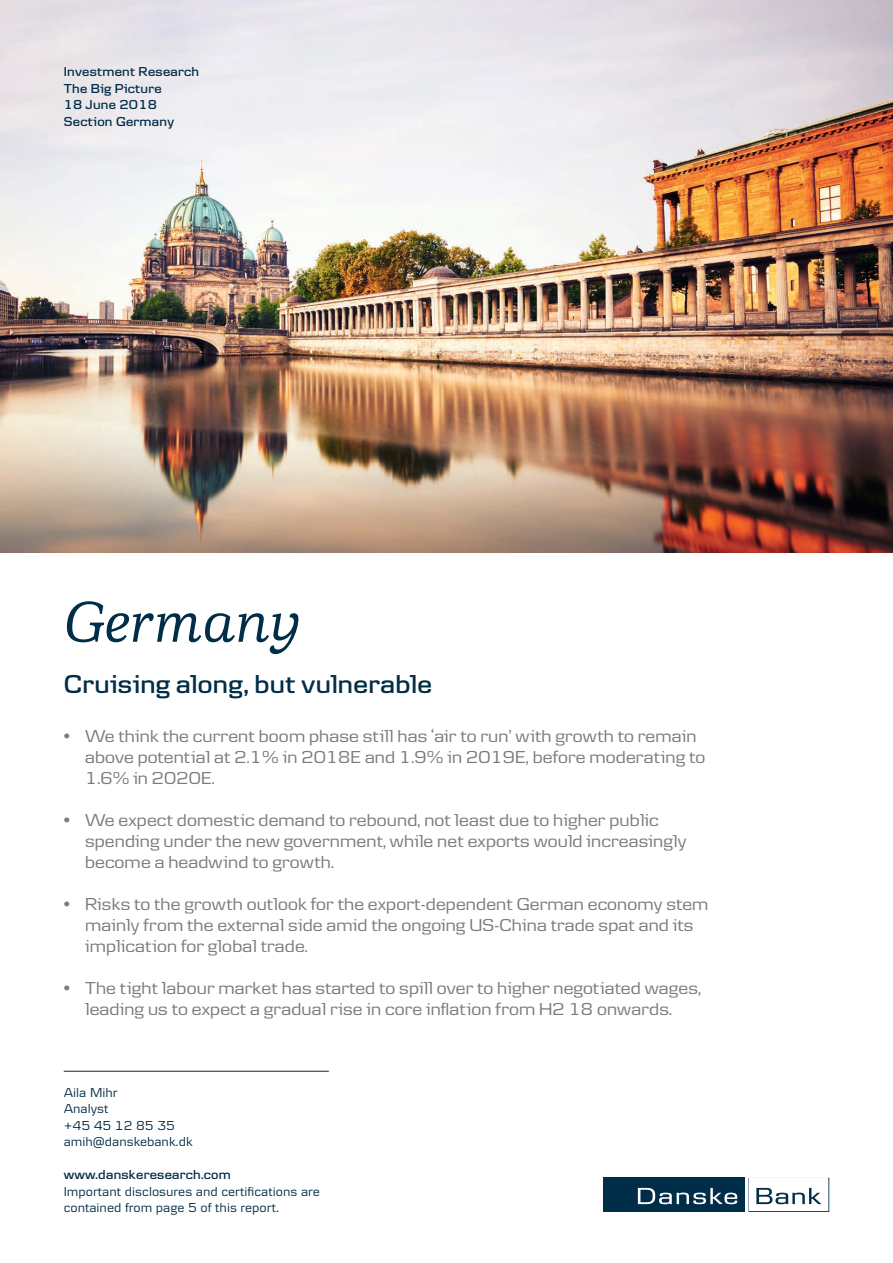
<style>
.page{position:relative;width:893px;height:1263px;background:#fff}
.page>*{position:absolute;margin:0;border:0;box-sizing:border-box;transform-origin:0 0}
.t1{font:italic 500 60px "Danske Human";color:#002d47}
.t2{font:600 27px "Danske Headline";letter-spacing:.015em;color:#002d47}
.t3{font:18px/21px "Danske Headline";letter-spacing:.01em;color:#7a7c79}
.t4{font:13.5px/16.5px "Danske Textv 2";color:#002d47}
.t5{font:600 13.5px/16.5px "Danske Headline";letter-spacing:.02em;color:#002d47}
</style>
<div class="page">
<img style="left:0;top:0;width:893px;height:552px">
<div style="left:604px;top:1178px;width:141px;height:34px;background:#002d47"></div>
<svg style="left:638px;top:1188px;width:99px;height:16px"></svg>
<svg style="left:749px;top:1178px;width:80px;height:34px"></svg>
<hr style="left:64px;top:1071px;width:265px;height:1px;background:#002d47">
<p class="t5" style="left:64px;top:63px;width:137px">Investment Research<br>The Big Picture<br>18 June 2018<br>Section Germany</p>
<h1 class="t1" style="left:64px;top:588px;width:238px">Germany</h1>
<h2 class="t2" style="left:64px;top:668px;width:370px">Cruising along, but vulnerable</h2>
<p class="t3" style="left:85px;top:725px;width:622px;text-indent:-21px">• We think the current boom phase still has ‘air to run’ with growth to remain above potential at 2.1% in 2018E and 1.9% in 2019E, before moderating to<br>1.6% in 2020E.</p>
<p class="t3" style="left:85px;top:809px;width:603px;text-indent:-21px">• We expect domestic demand to rebound, not least due to higher public spending under the new government, while net exports would increasingly become a headwind to growth.</p>
<p class="t3" style="left:85px;top:893px;width:625px;text-indent:-21px">• Risks to the growth outlook for the export-dependent German economy stem mainly from the external side amid the ongoing US-China trade spat and its implication for global trade.</p>
<p class="t3" style="left:64px;top:977px;width:639px;text-align:center">• The tight labour market has started to spill over to higher negotiated wages, leading us to expect a gradual rise in core inflation from H2 18 onwards.</p>
<p class="t4" style="left:64px;top:1084px;width:130px">Aila Mihr<br>Analyst<br>+45 45 12 85 35 amih@danskebank.dk</p>
<p class="t5" style="left:64px;top:1166px;width:169px">www.danskeresearch.com</p>
<p class="t4" style="left:64px;top:1183px;width:258px">Important disclosures and certifications are contained from page 5 of this report.</p>
</div>
